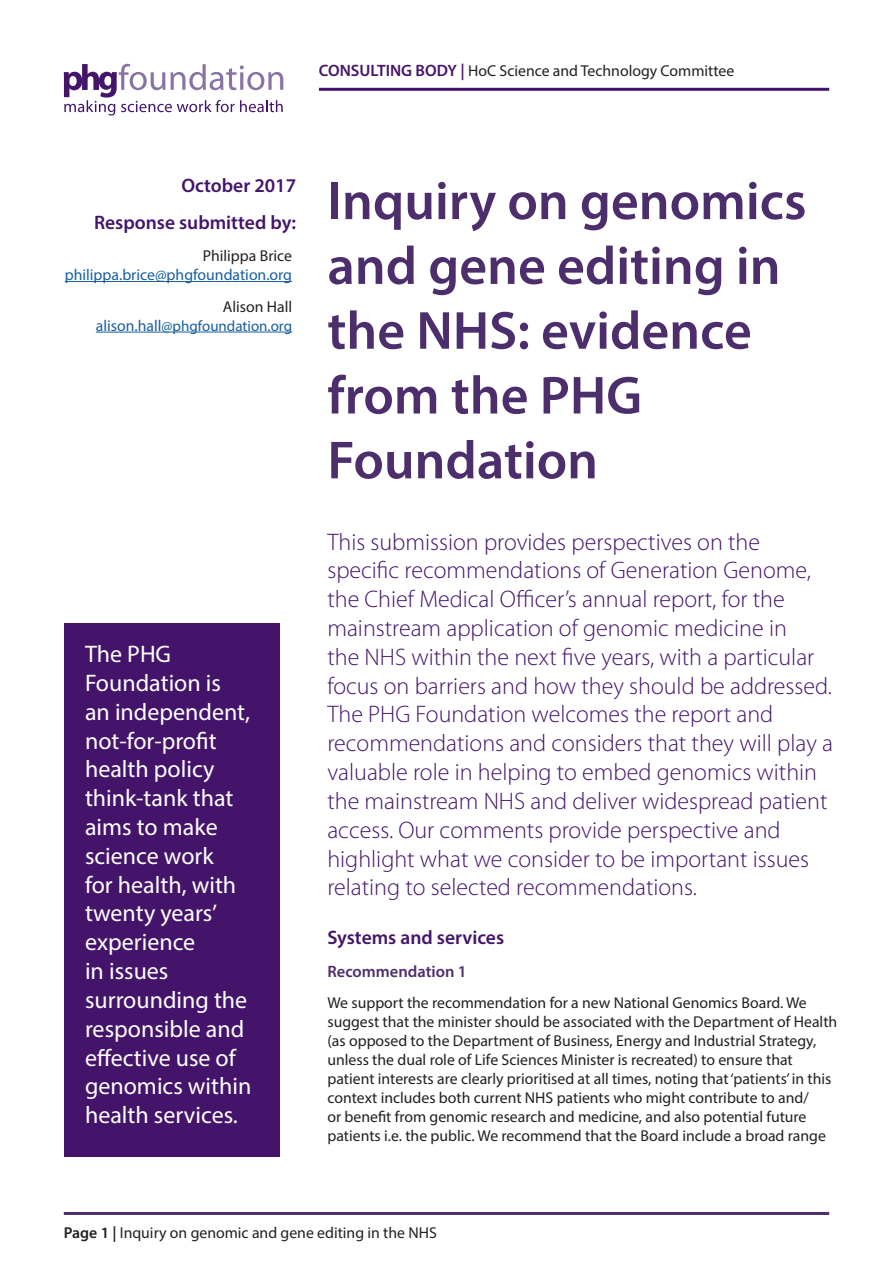
<style>
.page{position:relative;width:893px;height:1263px;background:#fff}
.page>*{position:absolute;margin:0;border:0;box-sizing:border-box;transform-origin:0 0}
.t1{font:600 54px/64.8px "Myriad Pro";color:#4d2e6d}
.Intro{font:300 24px/28.8px "Myriad Pro";color:#44146b}
.t2{font:24px/28.8px "Myriad Pro";color:#fff}
.hh2{font:600 19.5px/36.2px "Myriad Pro";color:#44146b;text-align:right}
.t3{font:600 16.5px "Myriad Pro";color:#4d2e6d}
.t4{font:15.75px/18.9px "Myriad Pro";color:#231f20}
.t5{font:15.75px "Myriad Pro";color:#175d9e}
.t6{font:15px "Myriad Pro";color:#175d9e}
.s1{font-weight:600;font-size:16.5px;color:#44146b}
.s2{font-size:15.75px}
.s3{font-weight:600}
</style>
<div class="page">
<hr style="left:319px;top:88px;width:510px;height:3px;background:#44146b">
<hr style="left:64px;top:1212px;width:765px;height:3px;background:#4d2e6d">
<svg style="left:64px;top:64px;width:219px;height:52px"></svg>
<hr style="left:65px;top:281px;width:227px;height:1px;background:#175d9e">
<hr style="left:96px;top:332px;width:66px;height:1px;background:#175d9e">
<hr style="left:162px;top:332px;width:130px;height:1px;background:#175d9e">
<div style="left:64px;top:623px;width:215px;height:534px;background:#44146b"></div>
<p class="t4" style="left:319px;top:61px;width:417px"><span class="s1">CONSULTING BODY |</span> HoC Science and Technology Committee</p>
<p class="hh2" style="left:94px;top:167px;width:204px">October 2017<br>Response submitted by:</p>
<p class="t4" style="left:203px;top:246px;width:91px">Philippa Brice</p>
<p class="t5" style="left:65px;top:265px;width:229px">philippa.brice@phgfoundation.org</p>
<p class="t4" style="left:223px;top:297px;width:71px">Alison Hall</p>
<p class="t6" style="left:96px;top:316px;width:198px"><span class="s2">alison.hall</span>@phgfoundation.org</p>
<p class="t2" style="left:85px;top:639px;width:168px">The PHG<br>Foundation is an independent, not-for-profit health policy think-tank that aims to make science work<br>for health, with twenty years’ experience<br>in issues surrounding the responsible and effective use of genomics within health services.</p>
<p class="t1" style="left:327px;top:167px;width:481px">Inquiry on genomics and gene editing in the NHS: evidence from the PHG<br>Foundation</p>
<p class="Intro" style="left:327px;top:528px;width:507px">This submission provides perspectives on the specific recommendations of Generation Genome, the Chief Medical Officer’s annual report, for the mainstream application of genomic medicine in<br>the NHS within the next five years, with a particular focus on barriers and how they should be addressed.<br>The PHG Foundation welcomes the report and recommendations and considers that they will play a valuable role in helping to embed genomics within the mainstream NHS and deliver widespread patient access. Our comments provide perspective and highlight what we consider to be important issues relating to selected recommendations.</p>
<p class="hh2" style="left:327px;top:919px;width:178px">Systems and services</p>
<p class="t3" style="left:327px;top:961px;width:141px">Recommendation 1</p>
<p class="t4" style="left:327px;top:993px;width:511px">We support the recommendation for a new National Genomics Board. We suggest that the minister should be associated with the Department of Health (as opposed to the Department of Business, Energy and Industrial Strategy, unless the dual role of Life Sciences Minister is recreated) to ensure that patient interests are clearly prioritised at all times, noting that ‘patients’ in this context includes both current NHS patients who might contribute to and/<br>or benefit from genomic research and medicine, and also potential future patients i.e. the public. We recommend that the Board include a broad range</p>
<p class="t4" style="left:64px;top:1223px;width:375px"><span class="s3">Page 1 |</span> Inquiry on genomic and gene editing in the NHS</p>
</div>
